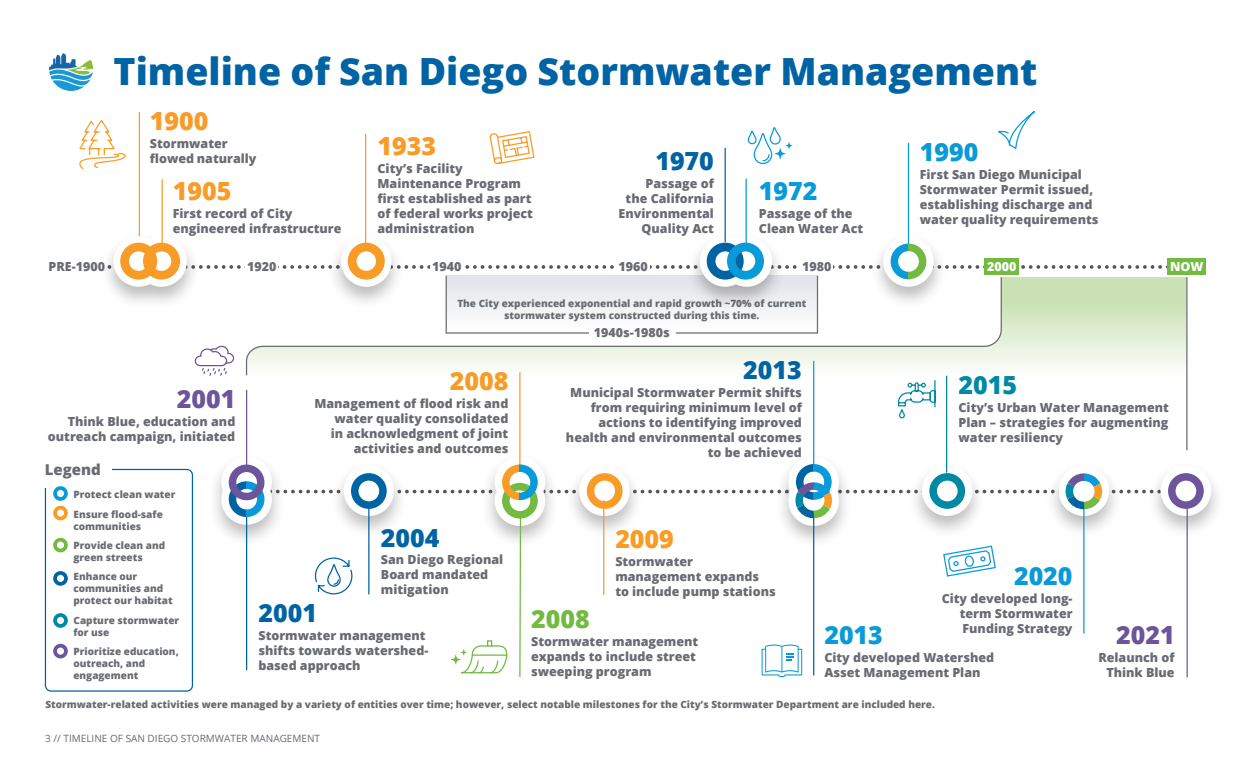
<style>
.page{position:relative;width:1260px;height:765px;background:#fff}
.page>*{position:absolute;margin:0;border:0;box-sizing:border-box;transform-origin:0 0}
.Headline_01_-_Sectio{font:800 37.5px "Open Sans";color:#0063a4}
.Timeline_-_Date{font:800 25px "Open Sans";color:#f89c27}
.Timeline_-_Date-2{font:800 25px "Open Sans";color:#089ad9}
.Timeline_-_Date-3{font:800 25px "Open Sans";color:#0063a4}
.Timeline_-_Date-4{font:800 25px "Open Sans";color:#6c559b}
.Timeline_-_Date-5{font:800 25px "Open Sans";color:#72ba40}
.Timeline_-_Date-6{font:800 25px "Open Sans";color:#0089a5}
.sub-Headline_02{font:800 15px "Open Sans";color:#696b73}
.Timeline_-_text{font:800 12.5px/15px "Open Sans";color:#696b73}
.Timeline{font:800 12.5px "Open Sans";color:#696b73}
.Timeline_Green{font:800 12.5px "Open Sans";color:#fff}
.t1{font:800 10px/12px "Open Sans";color:#696b73}
.Footer_Left{font:10px "Open Sans";color:#696b73}
</style>
<div class="page">
<div style="left:1168px;top:259px;width:38px;height:16px;background:#72ba40"></div>
<svg style="left:1003px;top:334px;width:183px;height:32px;fill:#ecf4e4"></svg>
<div style="left:45px;top:469px;width:148px;height:223px;border:1px solid #0063a4;border-radius:6px"></div>
<div style="left:25px;top:443px;width:87px;height:45px;background:#fff"></div>
<div style="left:53px;top:506px;width:15px;height:14px;border:4px solid #f89c27;border-radius:50%"></div>
<div style="left:53px;top:538px;width:15px;height:14px;border:4px solid #72ba40;border-radius:50%"></div>
<div style="left:53px;top:613px;width:15px;height:15px;border:4px solid #0089a5;border-radius:50%"></div>
<div style="left:53px;top:486px;width:15px;height:15px;border:4px solid #089ad9;border-radius:50%"></div>
<div style="left:53px;top:571px;width:15px;height:15px;border:4px solid #0063a4;border-radius:50%"></div>
<div style="left:53px;top:644px;width:15px;height:14px;border:4px solid #6c559b;border-radius:50%"></div>
<svg style="left:49px;top:53px;width:44px;height:38px"></svg>
<hr style="left:139px;top:112px;width:1px;height:134px;background:#f89c27">
<div style="left:100px;top:232px;width:100px;height:77px;background:#fff"></div>
<hr style="left:162px;top:179px;width:1px;height:67px;background:#f89c27">
<hr style="left:365px;top:134px;width:1px;height:117px;background:#f89c27">
<hr style="left:725px;top:148px;width:1px;height:94px;background:#0063a4">
<hr style="left:746px;top:179px;width:1px;height:67px;background:#089ad9">
<hr style="left:908px;top:143px;width:1px;height:104px;background:#089ad9">
<svg style="left:489px;top:131px;width:46px;height:34px"></svg>
<svg style="left:79px;top:119px;width:47px;height:50px"></svg>
<svg style="left:748px;top:127px;width:45px;height:38px"></svg>
<svg style="left:998px;top:111px;width:37px;height:38px"></svg>
<svg style="left:245px;top:334px;width:758px;height:43px"></svg>
<hr style="left:1186px;top:277px;width:2px;height:173px;background:#696b73">
<svg style="left:107px;top:236px;width:1096px;height:98px"></svg>
<hr style="left:946px;top:376px;width:1px;height:97px;background:#0089a5">
<div style="left:1147px;top:461px;width:78px;height:78px;background:#231f20;opacity:.3"></div>
<div style="left:1161px;top:465px;width:50px;height:51px;background:#fff;border-radius:50%"></div>
<hr style="left:1187px;top:503px;width:1px;height:174px;background:#6c559b">
<div style="left:1168px;top:473px;width:36px;height:36px;border:8px solid #6c559b;border-radius:50%"></div>
<hr style="left:813px;top:361px;width:1px;height:108px;background:#089ad9">
<div style="left:208px;top:452px;width:78px;height:95px;background:#231f20;opacity:.3"></div>
<hr style="left:246px;top:390px;width:1px;height:79px;background:#6c559b">
<svg style="left:194px;top:345px;width:41px;height:31px"></svg>
<svg style="left:897px;top:380px;width:39px;height:39px"></svg>
<div style="left:120px;top:243px;width:37px;height:37px;border:9px solid #f89c27;border-radius:50%"></div>
<hr style="left:519px;top:372px;width:2px;height:98px;background:#f89c27">
<svg style="left:221px;top:457px;width:962px;height:221px"></svg>
<p class="Headline_01_-_Sectio" style="left:114px;top:43px;width:925px">Timeline of San Diego Stormwater Management</p>
<p class="Timeline_-_Date" style="left:150px;top:102px;width:60px">1900</p>
<p class="Timeline_-_text" style="left:150px;top:135px;width:108px">Stormwater flowed naturally</p>
<p class="Timeline_-_Date" style="left:173px;top:172px;width:60px">1905</p>
<p class="Timeline_-_text" style="left:173px;top:205px;width:170px">First record of City engineered infrastructure</p>
<p class="Timeline_-_Date" style="left:378px;top:127px;width:60px">1933</p>
<p class="Timeline_-_text" style="left:378px;top:160px;width:157px">City’s Facility<br>Maintenance Program first established as part of federal works project administration</p>
<p class="Timeline_-_Date-3" style="left:655px;top:142px;width:60px">1970</p>
<p class="Timeline_-_text" style="left:619px;top:175px;width:97px;text-align:right">Passage of<br>the California<br>Environmental<br>Quality Act</p>
<p class="Timeline_-_Date-2" style="left:759px;top:172px;width:60px">1972</p>
<p class="Timeline_-_text" style="left:759px;top:205px;width:106px">Passage of the<br>Clean Water Act</p>
<p class="Timeline_-_Date-2" style="left:920px;top:133px;width:60px">1990</p>
<p class="Timeline_-_text" style="left:920px;top:166px;width:180px">First San Diego Municipal<br>Stormwater Permit issued, establishing discharge and water quality requirements</p>
<p class="Timeline" style="left:49px;top:257px;width:58px">PRE-1900</p>
<p class="Timeline" style="left:247px;top:257px;width:31px">1920</p>
<p class="Timeline" style="left:432px;top:257px;width:31px">1940</p>
<p class="Timeline" style="left:618px;top:257px;width:31px">1960</p>
<p class="Timeline" style="left:802px;top:257px;width:31px">1980</p>
<p class="Timeline_Green" style="left:987px;top:257px;width:31px">2000</p>
<p class="Timeline_Green" style="left:1170px;top:257px;width:35px">NOW</p>
<p class="Timeline_-_Date-4" style="left:177px;top:380px;width:60px">2001</p>
<p class="Timeline_-_text" style="left:48px;top:413px;width:189px;text-align:right">Think Blue, education and outreach campaign, initiated</p>
<p class="sub-Headline_02" style="left:45px;top:458px;width:58px">Legend</p>
<p class="t1" style="left:74px;top:488px;width:103px">Protect clean water</p>
<p class="t1" style="left:73px;top:507px;width:91px">Ensure flood-safe communities</p>
<p class="t1" style="left:73px;top:539px;width:93px">Provide clean and green streets</p>
<p class="t1" style="left:73px;top:570px;width:101px">Enhance our communities and protect our habitat</p>
<p class="t1" style="left:73px;top:614px;width:107px">Capture stormwater for use</p>
<p class="t1" style="left:73px;top:645px;width:107px">Prioritize education, outreach, and engagement</p>
<p class="t1" style="left:457px;top:297px;width:350px;text-align:center">The City experienced exponential and rapid growth ~70% of current stormwater system constructed during this time.</p>
<p class="Timeline_-_text" style="left:594px;top:324px;width:77px">1940s-1980s</p>
<p class="Timeline_-_Date" style="left:450px;top:362px;width:60px">2008</p>
<p class="Timeline_-_text" style="left:314px;top:395px;width:195px;text-align:right">Management of flood risk and water quality consolidated<br>in acknowledgment of joint activities and outcomes</p>
<p class="Timeline_-_Date-3" style="left:743px;top:351px;width:60px">2013</p>
<p class="Timeline_-_text" style="left:566px;top:384px;width:237px;text-align:right">Municipal Stormwater Permit shifts from requiring minimum level of actions to identifying improved health and environmental outcomes to be achieved</p>
<p class="Timeline_-_Date-6" style="left:959px;top:366px;width:60px">2015</p>
<p class="Timeline_-_text" style="left:959px;top:399px;width:212px;text-align:justify">City’s Urban Water Management Plan – strategies for augmenting water resiliency</p>
<p class="Timeline_-_Date-3" style="left:381px;top:518px;width:60px">2004</p>
<p class="Timeline_-_text" style="left:381px;top:552px;width:124px">San Diego Regional<br>Board mandated mitigation</p>
<p class="Timeline_-_Date-3" style="left:258px;top:594px;width:60px">2001</p>
<p class="Timeline_-_text" style="left:258px;top:627px;width:171px">Stormwater management shifts towards watershed&shy;based approach</p>
<p class="Timeline_-_Date" style="left:615px;top:520px;width:60px">2009</p>
<p class="Timeline_-_text" style="left:615px;top:553px;width:162px">Stormwater management expands to include pump stations</p>
<p class="Timeline_-_Date-5" style="left:531px;top:600px;width:60px">2008</p>
<p class="Timeline_-_text" style="left:531px;top:633px;width:169px">Stormwater management expands to include street sweeping program</p>
<p class="Timeline_-_Date-2" style="left:1014px;top:557px;width:60px">2020</p>
<p class="Timeline_-_text" style="left:960px;top:590px;width:114px;text-align:justify;text-indent:-18px">City developed long&shy;term Stormwater Funding Strategy</p>
<p class="Timeline_-_Date-2" style="left:824px;top:616px;width:60px">2013</p>
<p class="Timeline_-_text" style="left:824px;top:650px;width:171px">City developed Watershed<br>Asset Management Plan</p>
<p class="Timeline_-_Date-4" style="left:1116px;top:616px;width:60px">2021</p>
<p class="Timeline_-_text" style="left:1098px;top:650px;width:78px;text-align:right">Relaunch of<br>Think Blue</p>
<p class="t1" style="left:45px;top:698px;width:891px">Stormwater-related activities were managed by a variety of entities over time; however, select notable milestones for the City’s Stormwater Department are included here.</p>
<p class="Footer_Left" style="left:45px;top:732px;width:276px">3 // TIMELINE OF SAN DIEGO STORMWATER MANAGEMENT</p>
</div>
